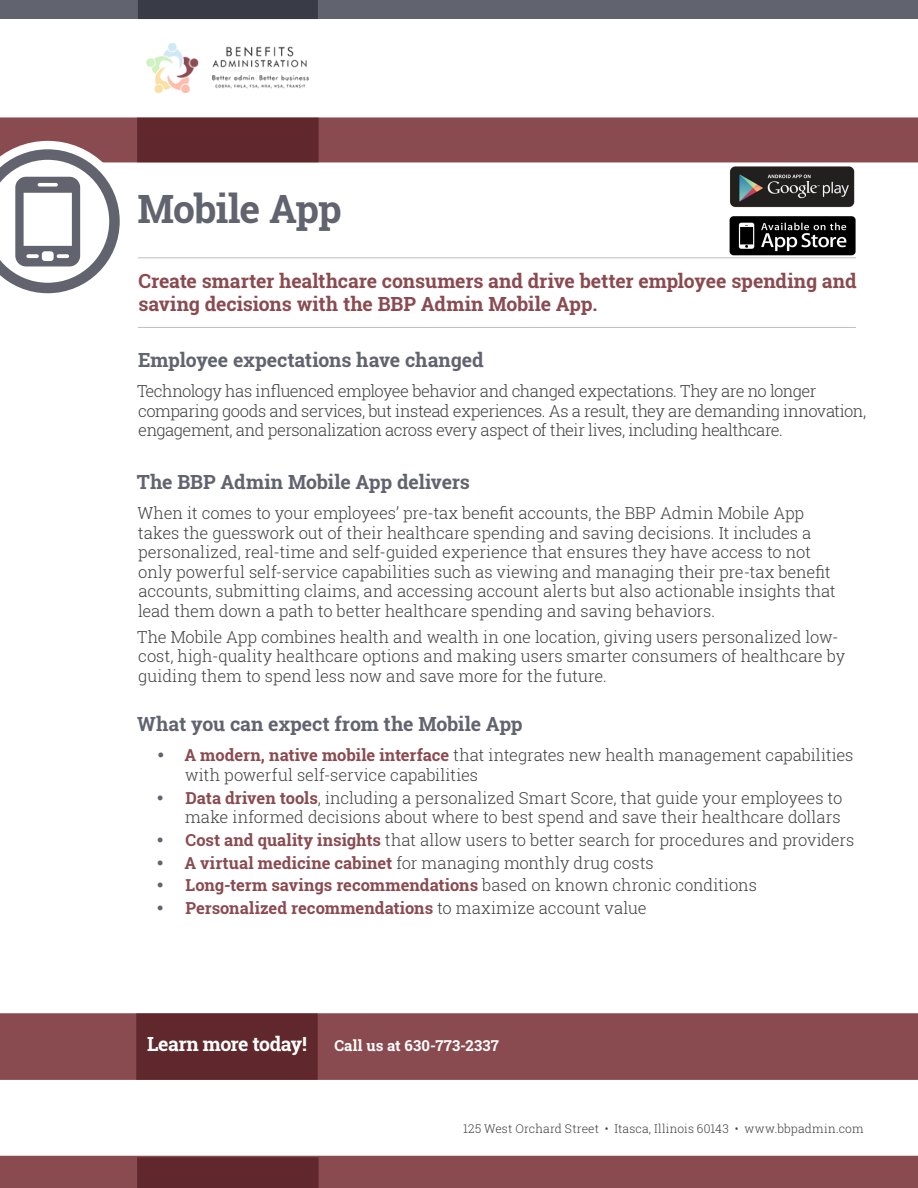
<style>
.page{position:relative;width:918px;height:1188px;background:#fff}
.page>*{position:absolute;margin:0;border:0;box-sizing:border-box;transform-origin:0 0}
.t1{font:700 39px "Roboto Slab";letter-spacing:-.025em;color:#61646f}
.t2{font:700 19.5px/22.5px "Roboto Slab";letter-spacing:-.005em;color:#8a4b50}
.t3{font:700 19.5px "Roboto Slab";letter-spacing:-.005em;color:#61646f}
.t4{font:700 19.5px "Roboto Slab";letter-spacing:-.03em;color:#fff}
.t5{font:300 16.5px/19.5px "Roboto Slab";letter-spacing:-.005em;color:#413f41}
.t6{font:300 16.5px/19.5px "Roboto Slab";letter-spacing:-.03em;color:#3e3e3f}
.t7{font:700 15px "Roboto Slab";letter-spacing:.01em;color:#fff}
.t8{font:300 12px "Roboto Slab";letter-spacing:.015em;color:#3e3e3f}
.s1{font-weight:700;color:#8a4b50}
</style>
<div class="page">
<img style="left:146px;top:43px;width:163px;height:50px">
<div style="left:0;top:0;width:918px;height:19px;background:#61646f"></div>
<div style="left:138px;top:0;width:180px;height:19px;background:#393c46"></div>
<hr style="left:138px;top:327px;width:718px;height:1px;background:#bcbdc0">
<svg style="left:0;top:1156px;width:918px;height:32px;background:#824449"></svg>
<div style="left:0;top:1013px;width:918px;height:67px;background:#8a4b50"></div>
<div style="left:136px;top:1013px;width:182px;height:67px;background:#60282c;border:2px solid #8a4b50"></div>
<svg style="left:0;top:117px;width:918px;height:177px"></svg>
<img style="left:730px;top:167px;width:125px;height:89px">
<h1 class="t1" style="left:138px;top:183px;width:206px">Mobile App</h1>
<p class="t2" style="left:139px;top:270px;width:720px">Create smarter healthcare consumers and drive better employee spending and saving decisions with the BBP Admin Mobile App.</p>
<p class="t3" style="left:138px;top:347px;width:347px">Employee expectations have changed</p>
<p class="t6" style="left:137px;top:381px;width:731px">Technology has influenced employee behavior and changed expectations. They are no longer comparing goods and services, but instead experiences. As a result, they are demanding innovation, engagement, and personalization across every aspect of their lives, including healthcare.</p>
<p class="t3" style="left:137px;top:468px;width:335px">The BBP Admin Mobile App delivers</p>
<p class="t5" style="left:137px;top:503px;width:700px">When it comes to your employees’ pre-tax benefit accounts, the BBP Admin Mobile App takes the guesswork out of their healthcare spending and saving decisions. It includes a personalized, real-time and self-guided experience that ensures they have access to not only powerful self-service capabilities such as viewing and managing their pre-tax benefit accounts, submitting claims, and accessing account alerts but also actionable insights that lead them down a path to better healthcare spending and saving behaviors.</p>
<p class="t5" style="left:137px;top:627px;width:710px">The Mobile App combines health and wealth in one location, giving users personalized low&shy;cost, high-quality healthcare options and making users smarter consumers of healthcare by guiding them to spend less now and save more for the future.</p>
<p class="t3" style="left:137px;top:711px;width:387px">What you can expect from the Mobile App</p>
<p class="t5" style="left:184px;top:745px;width:671px"><span class="s1">A modern, native mobile interface</span> that integrates new health management capabilities with powerful self-service capabilities</p>
<p class="t5" style="left:185px;top:787px;width:659px"><span class="s1">Data driven tools</span>, including a personalized Smart Score, that guide your employees to make informed decisions about where to best spend and save their healthcare dollars</p>
<p class="t5" style="left:184px;top:828px;width:672px;line-height:22.8px"><span class="s1">Cost and quality insights</span> that allow users to better search for procedures and providers <span class="s1">A virtual medicine cabinet</span> for managing monthly drug costs<br><span class="s1">Long-term savings recommendations</span> based on known chronic conditions <span class="s1">Personalized recommendations</span> to maximize account value</p>
<p class="t4" style="left:147px;top:1031px;width:161px">Learn more today!</p>
<p class="t7" style="left:335px;top:1035px;width:166px">Call us at 630-773-2337</p>
<p class="t8" style="left:463px;top:1120px;width:402px">125 West Orchard Street • Itasca, Illinois 60143 • www.bbpadmin.com</p>
</div>
